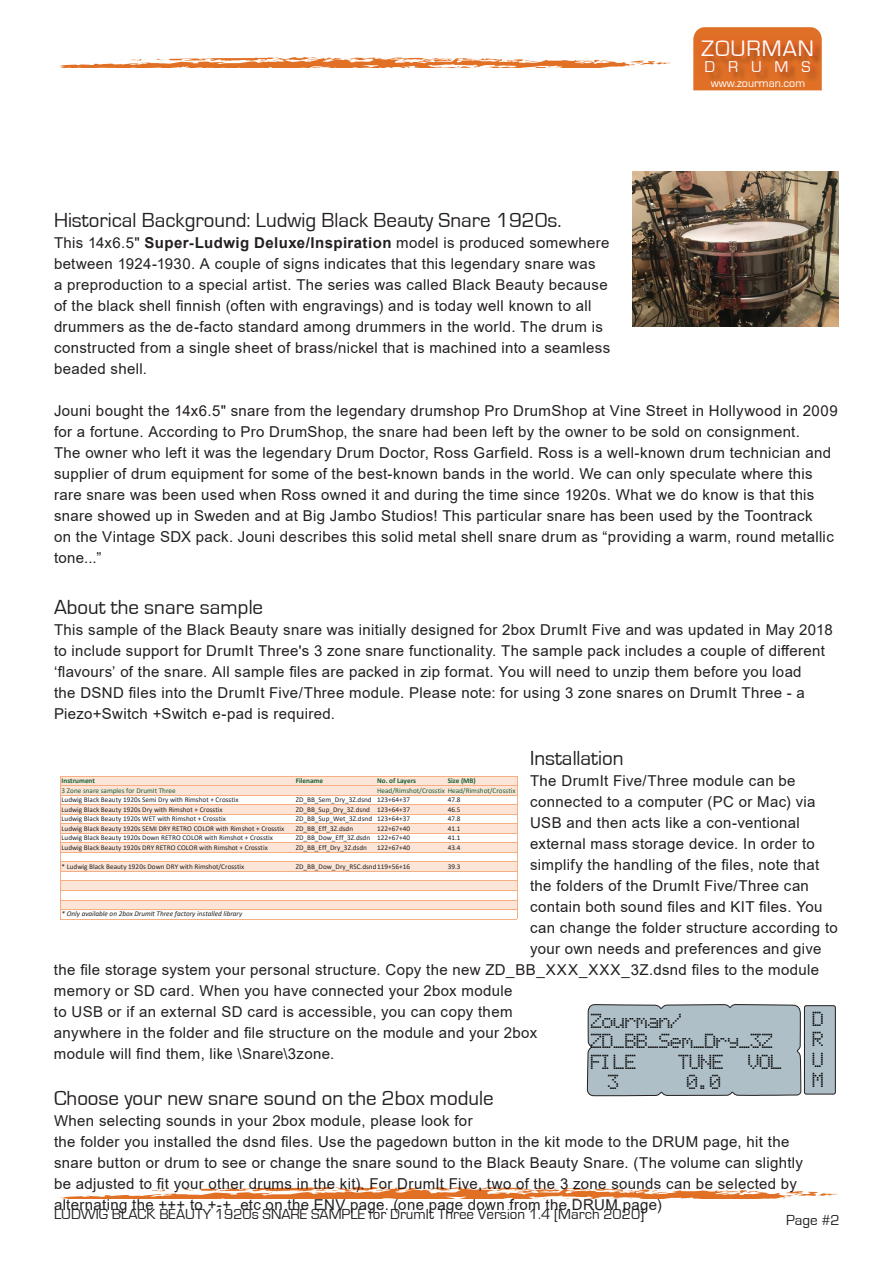
<style>
.page{position:relative;width:893px;height:1263px;background:#fff}
.page>*{position:absolute;margin:0;border:0;box-sizing:border-box;transform-origin:0 0}
.t1{font:23.1px "Eurostile";letter-spacing:.04em;color:#fff}
.t2{font:21px "Eurostile";color:#231f20}
.t3{font:16.95px/20.2px "LCD Display Grid Regular";color:#040503;text-align:justify}
.t4{font:16.2px "Eurostile";letter-spacing:.8em;color:#fff}
.t5{font:15px/21px "Arial";letter-spacing:.025em;color:#231f20}
.t6{font:15px "Eurostile";color:#231f20}
.t7{font:12px "Eurostile";color:#fff}
.t8{font:7.2px "Calibri";color:#231f20}
.t9{font:7.2px "Calibri";color:#166132}
.t10{font:italic 7.2px "Calibri";color:#231f20}
.t11{font:700 7.2px "Calibri";color:#166132}
.s1{font-weight:700}
</style>
<div class="page">
<svg style="left:59px;top:1186px;width:779px;height:13px"></svg>
<svg style="left:59px;top:57px;width:612px;height:11px"></svg>
<img style="left:693px;top:27px;width:129px;height:64px">
<img style="left:701px;top:37px;width:121px;height:50px">
<img style="left:632px;top:171px;width:207px;height:155px">
<div style="left:804px;top:1006px;width:31px;height:88px;background:#afbfc8;border-radius:2px"></div>
<div style="left:804px;top:1005px;width:31px;height:89px;border:1px solid #231f20;border-radius:2px"></div>
<div style="left:587px;top:1005px;width:214px;height:92px;background:#afbfc8"></div>
<div style="left:60px;top:776px;width:457px;height:19px;background:#fce4d6"></div>
<div style="left:60px;top:805px;width:457px;height:9px;background:#fce4d6"></div>
<div style="left:60px;top:824px;width:457px;height:9px;background:#fce4d6"></div>
<div style="left:60px;top:843px;width:457px;height:9px;background:#fce4d6"></div>
<div style="left:60px;top:862px;width:457px;height:9px;background:#fce4d6"></div>
<div style="left:60px;top:881px;width:457px;height:9px;background:#fce4d6"></div>
<div style="left:60px;top:900px;width:457px;height:9px;background:#fce4d6"></div>
<hr style="left:60px;top:776px;width:1px;height:143px;background:#f5af82">
<hr style="left:517px;top:776px;width:1px;height:143px;background:#f5af82">
<hr style="left:61px;top:776px;width:456px;height:1px;background:#f5af82">
<hr style="left:61px;top:785px;width:456px;height:1px;background:#f5af82">
<hr style="left:61px;top:795px;width:456px;height:1px;background:#f5af82">
<hr style="left:61px;top:804px;width:456px;height:1px;background:#f5af82">
<hr style="left:61px;top:814px;width:456px;height:1px;background:#f5af82">
<hr style="left:61px;top:823px;width:456px;height:1px;background:#f5af82">
<hr style="left:61px;top:833px;width:456px;height:1px;background:#f5af82">
<hr style="left:61px;top:842px;width:456px;height:1px;background:#f5af82">
<hr style="left:61px;top:852px;width:456px;height:1px;background:#f5af82">
<hr style="left:61px;top:861px;width:456px;height:1px;background:#f5af82">
<hr style="left:61px;top:871px;width:456px;height:1px;background:#f5af82">
<hr style="left:61px;top:881px;width:456px;height:1px;background:#f5af82">
<hr style="left:61px;top:890px;width:456px;height:1px;background:#f5af82">
<hr style="left:61px;top:900px;width:456px;height:1px;background:#f5af82">
<hr style="left:61px;top:909px;width:456px;height:1px;background:#f5af82">
<hr style="left:61px;top:919px;width:456px;height:1px;background:#f5af82">
<h1 class="t1" style="left:701px;top:36px;width:114px">ZOURMAN</h1>
<p class="t4" style="left:705px;top:58px;width:107px">DRUMS</p>
<p class="t7" style="left:711px;top:76px;width:96px">www.zourman.com</p>
<h2 class="t2" style="left:54px;top:209px;width:509px">Historical Background: Ludwig Black Beauty Snare 1920s.</h2>
<p class="t5" style="left:54px;top:232px;width:558px">This 14x6.5" <span class="s1">Super-Ludwig Deluxe/Inspiration</span> model is produced somewhere between 1924-1930. A couple of signs indicates that this legendary snare was<br>a preproduction to a special artist. The series was called Black Beauty because of the black shell finnish (often with engravings) and is today well known to all drummers as the de-facto standard among drummers in the world. The drum is constructed from a single sheet of brass/nickel that is machined into a seamless beaded shell.</p>
<p class="t5" style="left:54px;top:400px;width:785px">Jouni bought the 14x6.5" snare from the legendary drumshop Pro DrumShop at Vine Street in Hollywood in 2009 for a fortune. According to Pro DrumShop, the snare had been left by the owner to be sold on consignment.<br>The owner who left it was the legendary Drum Doctor, Ross Garfield. Ross is a well-known drum technician and supplier of drum equipment for some of the best-known bands in the world. We can only speculate where this rare snare was been used when Ross owned it and during the time since 1920s. What we do know is that this snare showed up in Sweden and at Big Jambo Studios! This particular snare has been used by the Toontrack<br>on the Vintage SDX pack. Jouni describes this solid metal shell snare drum as “providing a warm, round metallic tone...”</p>
<h2 class="t2" style="left:54px;top:595px;width:211px">About the snare sample</h2>
<p class="t5" style="left:54px;top:619px;width:780px">This sample of the Black Beauty snare was initially designed for 2box DrumIt Five and was updated in May 2018 to include support for DrumIt Three's 3 zone snare functionality. The sample pack includes a couple of different ‘flavours’ of the snare. All sample files are packed in zip format. You will need to unzip them before you load<br>the DSND files into the DrumIt Five/Three module. Please note: for using 3 zone snares on DrumIt Three - a Piezo+Switch +Switch e-pad is required.</p>
<h2 class="t2" style="left:530px;top:747px;width:95px">Installation</h2>
<p class="t5" style="left:530px;top:770px;width:267px">The DrumIt Five/Three module can be</p>
<p class="t5" style="left:530px;top:791px;width:287px">connected to a computer (PC or Mac) via</p>
<p class="t5" style="left:530px;top:812px;width:271px">USB and then acts like a con-ventional</p>
<p class="t5" style="left:530px;top:833px;width:286px">external mass storage device. In order to</p>
<p class="t5" style="left:530px;top:854px;width:291px">simplify the handling of the files, note that</p>
<p class="t5" style="left:530px;top:875px;width:280px">the folders of the DrumIt Five/Three can</p>
<p class="t5" style="left:530px;top:896px;width:294px">contain both sound files and KIT files. You</p>
<p class="t5" style="left:530px;top:917px;width:309px">can change the folder structure according to</p>
<p class="t5" style="left:530px;top:938px;width:293px">your own needs and preferences and give</p>
<p class="t5" style="left:54px;top:959px;width:767px">the file storage system your personal structure. Copy the new ZD_BB_XXX_XXX_3Z.dsnd files to the module</p>
<p class="t5" style="left:54px;top:980px;width:460px">memory or SD card. When you have connected your 2box module</p>
<p class="t5" style="left:54px;top:1001px;width:460px">to USB or if an external SD card is accessible, you can copy them</p>
<p class="t5" style="left:54px;top:1022px;width:485px">anywhere in the folder and file structure on the module and your 2box</p>
<p class="t5" style="left:54px;top:1043px;width:282px">module will find them, like \Snare\3zone.</p>
<h2 class="t2" style="left:54px;top:1087px;width:441px">Choose your new snare sound on the 2box module</h2>
<p class="t5" style="left:54px;top:1110px;width:751px">When selecting sounds in your 2box module, please look for<br>the folder you installed the dsnd files. Use the pagedown button in the kit mode to the DRUM page, hit the snare button or drum to see or change the snare sound to the Black Beauty Snare. (The volume can slightly be adjusted to fit your other drums in the kit). For DrumIt Five, two of the 3 zone sounds can be selected by alternating the +++ to +-+ etc on the ENV page. (one page down from the DRUM page)</p>
<p class="t11" style="left:62px;top:775px;width:35px">Instrument</p>
<p class="t11" style="left:296px;top:775px;width:29px">Filename</p>
<p class="t11" style="left:377px;top:775px;width:41px">No. of Layers</p>
<p class="t11" style="left:448px;top:775px;width:30px">Size (MB)</p>
<p class="t9" style="left:62px;top:785px;width:116px">3 Zone snare samples for DrumIt Three</p>
<p class="t9" style="left:377px;top:785px;width:140px">Head/Rimshot/Crosstix Head/Rimshot/Crosstix</p>
<p class="t8" style="left:62px;top:795px;width:178px">Ludwig Black Beauty 1920s Semi Dry with Rimshot + Crosstix</p>
<p class="t8" style="left:296px;top:795px;width:116px">ZD_BB_Sem_Dry_3Z.dsnd 123+64+37</p>
<p class="t8" style="left:448px;top:795px;width:14px">47.8</p>
<p class="t8" style="left:62px;top:804px;width:163px">Ludwig Black Beauty 1920s Dry with Rimshot + Crosstix</p>
<p class="t8" style="left:296px;top:804px;width:116px">ZD_BB_Sup_Dry_3Z.dsnd 123+64+37</p>
<p class="t8" style="left:448px;top:804px;width:14px">46.5</p>
<p class="t8" style="left:62px;top:814px;width:166px">Ludwig Black Beauty 1920s WET with Rimshot + Crosstix</p>
<p class="t8" style="left:296px;top:814px;width:116px">ZD_BB_Sup_Wet_3Z.dsnd 123+64+37</p>
<p class="t8" style="left:448px;top:814px;width:14px">47.8</p>
<p class="t8" style="left:62px;top:823px;width:224px">Ludwig Black Beauty 1920s SEMI DRY RETRO COLOR with Rimshot + Crosstix</p>
<p class="t8" style="left:296px;top:823px;width:59px">ZD_BB_Eff_3Z.dsdn</p>
<p class="t8" style="left:377px;top:823px;width:35px">122+67+40</p>
<p class="t8" style="left:448px;top:823px;width:14px">41.1</p>
<p class="t8" style="left:62px;top:833px;width:213px">Ludwig Black Beauty 1920s Down RETRO COLOR with Rimshot + Crosstix</p>
<p class="t8" style="left:296px;top:833px;width:116px">ZD_BB_Dow_Eff_3Z.dsdn 122+67+40</p>
<p class="t8" style="left:448px;top:833px;width:14px">41.1</p>
<p class="t8" style="left:62px;top:842px;width:208px">Ludwig Black Beauty 1920s DRY RETRO COLOR with Rimshot + Crosstix</p>
<p class="t8" style="left:296px;top:842px;width:73px">ZD_BB_Eff_Dry_3Z.dsdn</p>
<p class="t8" style="left:377px;top:842px;width:35px">122+67+40</p>
<p class="t8" style="left:448px;top:842px;width:14px">43.4</p>
<p class="t8" style="left:62px;top:861px;width:184px">* Ludwig Black Beauty 1920s Down DRY with Rimshot/Crosstix</p>
<p class="t8" style="left:296px;top:861px;width:116px">ZD_BB_Dow_Dry_RSC.dsnd119+56+16</p>
<p class="t8" style="left:448px;top:861px;width:14px">39.3</p>
<p class="t10" style="left:62px;top:909px;width:182px">* Only available on 2box DrumIt Three factory installed library</p>
<p class="t3" style="left:813px;top:1010px;width:13px">D R U M</p>
<p class="t3" style="left:591px;top:1012px;width:184px;text-align:left">Zourman/<br>ZD_BB_Sem_Dry_3Z<br>FILE</p>
<p class="t3" style="left:678px;top:1052px;width:47px">TUNE</p>
<p class="t3" style="left:748px;top:1052px;width:36px">VOL</p>
<p class="t3" style="left:608px;top:1073px;width:13px">3</p>
<p class="t3" style="left:687px;top:1073px;width:36px">0.0</p>
<p class="t6" style="left:54px;top:1206px;width:592px">LUDWIG BLACK BEAUTY 1920s SNARE SAMPLE for DrumIt Three Version 1.4 [March 2020]</p>
<p class="t6" style="left:786px;top:1211px;width:55px">Page #2</p>
</div>
